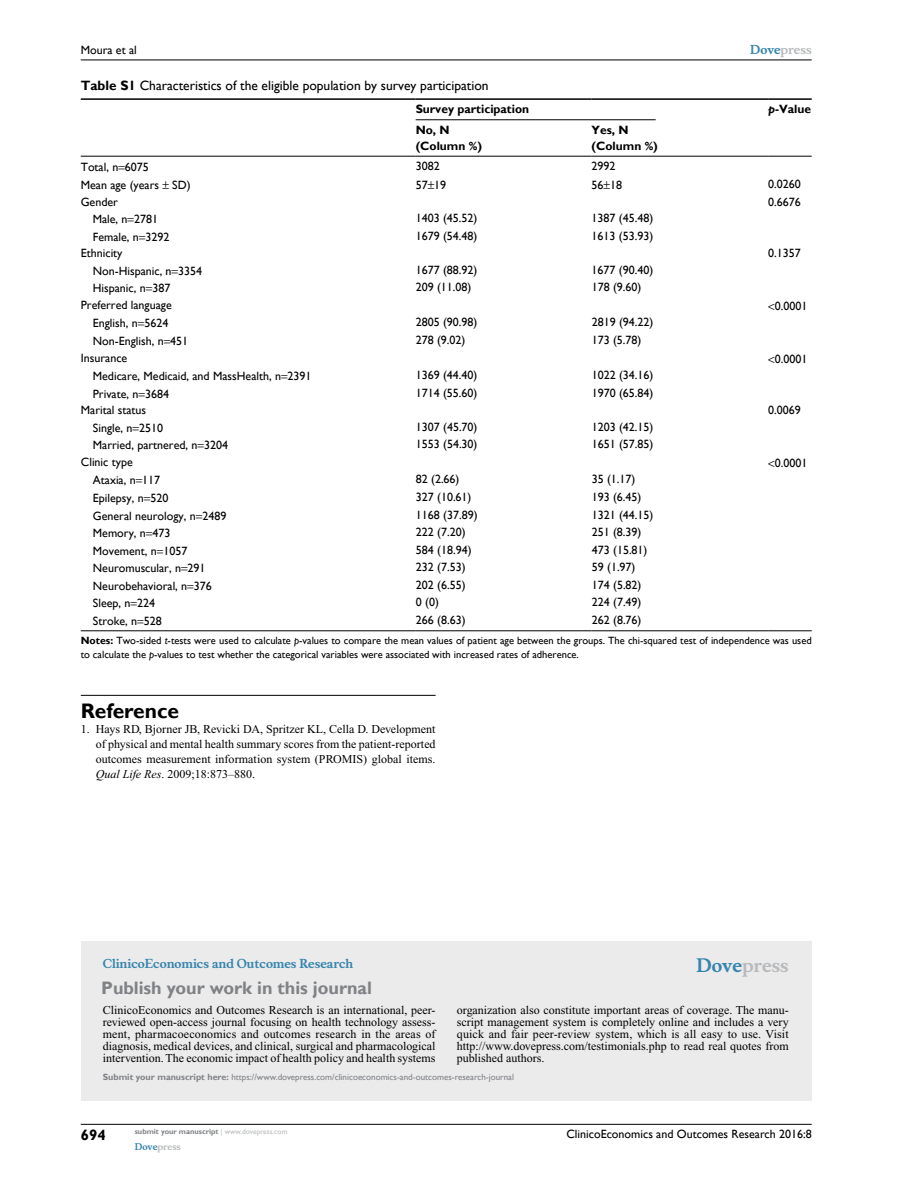
<style>
.page{position:relative;width:918px;height:1188px;background:#fff}
.page>*{position:absolute;margin:0;border:0;box-sizing:border-box;transform-origin:0 0}
.t1{font:700 21px "Gill Sans";color:#000}
.t2{font:700 18px "Gill Sans";color:#808285}
.t3{font:700 18px "Musee";color:#b8babc}
.t4{font:700 15px "Gill Sans";color:#000}
.t5{font:13.5px "Gill Sans";color:#000}
.t6{font:12px "Gill Sans";color:#000}
.t7{font:12px/12px "Times New Roman";color:#000;text-align:justify}
.t8{font:700 12px/16.5px "Gill Sans";color:#000}
.t9{font:700 12px "Musee";color:#3785ad}
.t10{font:700 12px "Musee";color:#b8babc}
.t11{font:10.5px/13.5px "Gill Sans";color:#000}
.t12{font:9px "Gill Sans";color:#808285}
.t13{font:700 9px "Musee";color:#b8babc}
.t14{font:700 7.5px "Gill Sans";color:#808285}
.s1{color:#3785ad}
.s2{font-weight:700}
.s3{font-style:italic}
.s4{font-weight:400;color:#b8babc}
</style>
<div class="page">
<div style="left:81px;top:941px;width:731px;height:159px;background:#ebebec"></div>
<hr style="left:81px;top:1124px;width:731px;height:1px;background:#000">
<hr style="left:81px;top:60px;width:731px;height:1px;background:#000">
<hr style="left:81px;top:630px;width:335px;height:1px;background:#000">
<hr style="left:416px;top:630px;width:176px;height:1px;background:#000">
<hr style="left:592px;top:630px;width:176px;height:1px;background:#000">
<hr style="left:768px;top:630px;width:44px;height:1px;background:#000">
<hr style="left:416px;top:98px;width:176px;height:2px;background:#000">
<hr style="left:592px;top:98px;width:176px;height:2px;background:#000">
<hr style="left:81px;top:98px;width:335px;height:2px;background:#000">
<hr style="left:768px;top:98px;width:44px;height:2px;background:#000">
<hr style="left:81px;top:156px;width:335px;height:1px;background:#000">
<hr style="left:768px;top:156px;width:44px;height:1px;background:#000">
<hr style="left:416px;top:156px;width:176px;height:1px;background:#000">
<hr style="left:592px;top:156px;width:176px;height:1px;background:#000">
<hr style="left:416px;top:119px;width:240px;height:1px;background:#000">
<hr style="left:81px;top:695px;width:355px;height:1px;background:#000">
<p class="t10" style="left:750px;top:43px;width:63px"><span class="s1">Dove</span>press</p>
<p class="t6" style="left:81px;top:43px;width:58px">Moura et al</p>
<p class="t5" style="left:81px;top:78px;width:409px"><span class="s2">Table S1</span> Characteristics of the eligible population by survey participation</p>
<p class="t8" style="left:416px;top:101px;width:115px">Survey participation</p>
<p class="t8" style="left:768px;top:101px;width:44px"><span class="s3">p</span>-Value</p>
<p class="t8" style="left:416px;top:122px;width:68px">No, N (Column %)</p>
<p class="t8" style="left:592px;top:122px;width:68px">Yes, N (Column %)</p>
<p class="t6" style="left:81px;top:160px;width:70px">Total, n 6075</p>
<p class="t6" style="left:416px;top:159px;width:25px">3082</p>
<p class="t6" style="left:592px;top:159px;width:25px">2992</p>
<p class="t6" style="left:81px;top:178px;width:111px">Mean age (years SD)</p>
<p class="t6" style="left:416px;top:178px;width:32px">57 19</p>
<p class="t6" style="left:592px;top:178px;width:32px">56 18</p>
<p class="t6" style="left:768px;top:177px;width:34px">0.0260</p>
<p class="t6" style="left:81px;top:195px;width:39px">Gender</p>
<p class="t6" style="left:768px;top:195px;width:34px">0.6676</p>
<p class="t6" style="left:93px;top:212px;width:67px">Male, n 2781</p>
<p class="t6" style="left:416px;top:211px;width:63px">1403 (45.52)</p>
<p class="t6" style="left:592px;top:211px;width:63px">1387 (45.48)</p>
<p class="t6" style="left:93px;top:230px;width:78px">Female, n 3292</p>
<p class="t6" style="left:416px;top:229px;width:63px">1679 (54.48)</p>
<p class="t6" style="left:592px;top:229px;width:63px">1613 (53.93)</p>
<p class="t6" style="left:81px;top:246px;width:43px">Ethnicity</p>
<p class="t6" style="left:768px;top:246px;width:34px">0.1357</p>
<p class="t6" style="left:93px;top:264px;width:111px">Non-Hispanic, n 3354</p>
<p class="t6" style="left:416px;top:263px;width:63px">1677 (88.92)</p>
<p class="t6" style="left:592px;top:263px;width:63px">1677 (90.40)</p>
<p class="t6" style="left:93px;top:281px;width:79px">Hispanic, n 387</p>
<p class="t6" style="left:416px;top:280px;width:57px">209 (11.08)</p>
<p class="t6" style="left:592px;top:280px;width:51px">178 (9.60)</p>
<p class="t6" style="left:81px;top:298px;width:92px">Preferred language</p>
<p class="t6" style="left:775px;top:299px;width:34px">0.0001</p>
<p class="t6" style="left:93px;top:316px;width:77px">English, n 5624</p>
<p class="t6" style="left:416px;top:315px;width:63px">2805 (90.98)</p>
<p class="t6" style="left:592px;top:315px;width:63px">2819 (94.22)</p>
<p class="t6" style="left:93px;top:334px;width:97px">Non-English, n 451</p>
<p class="t6" style="left:416px;top:333px;width:51px">278 (9.02)</p>
<p class="t6" style="left:592px;top:333px;width:51px">173 (5.78)</p>
<p class="t6" style="left:81px;top:351px;width:48px">Insurance</p>
<p class="t6" style="left:775px;top:352px;width:34px">0.0001</p>
<p class="t6" style="left:93px;top:369px;width:220px">Medicare, Medicaid, and MassHealth, n 2391</p>
<p class="t6" style="left:416px;top:368px;width:63px">1369 (44.40)</p>
<p class="t6" style="left:592px;top:368px;width:63px">1022 (34.16)</p>
<p class="t6" style="left:93px;top:387px;width:78px">Private, n 3684</p>
<p class="t6" style="left:416px;top:386px;width:63px">1714 (55.60)</p>
<p class="t6" style="left:592px;top:386px;width:63px">1970 (65.84)</p>
<p class="t6" style="left:81px;top:403px;width:67px">Marital status</p>
<p class="t6" style="left:768px;top:403px;width:34px">0.0069</p>
<p class="t6" style="left:93px;top:421px;width:72px">Single, n 2510</p>
<p class="t6" style="left:416px;top:420px;width:63px">1307 (45.70)</p>
<p class="t6" style="left:592px;top:420px;width:63px">1203 (42.15)</p>
<p class="t6" style="left:93px;top:438px;width:137px">Married, partnered, n 3204</p>
<p class="t6" style="left:416px;top:437px;width:63px">1553 (54.30)</p>
<p class="t6" style="left:592px;top:437px;width:63px">1651 (57.85)</p>
<p class="t6" style="left:81px;top:455px;width:53px">Clinic type</p>
<p class="t6" style="left:775px;top:456px;width:34px">0.0001</p>
<p class="t6" style="left:93px;top:473px;width:69px">Ataxia, n 117</p>
<p class="t6" style="left:416px;top:472px;width:45px">82 (2.66)</p>
<p class="t6" style="left:592px;top:472px;width:45px">35 (1.17)</p>
<p class="t6" style="left:93px;top:491px;width:77px">Epilepsy, n 520</p>
<p class="t6" style="left:416px;top:490px;width:57px">327 (10.61)</p>
<p class="t6" style="left:592px;top:490px;width:51px">193 (6.45)</p>
<p class="t6" style="left:93px;top:509px;width:135px">General neurology, n 2489</p>
<p class="t6" style="left:416px;top:508px;width:63px">1168 (37.89)</p>
<p class="t6" style="left:592px;top:508px;width:63px">1321 (44.15)</p>
<p class="t6" style="left:93px;top:526px;width:79px">Memory, n 473</p>
<p class="t6" style="left:416px;top:525px;width:51px">222 (7.20)</p>
<p class="t6" style="left:592px;top:525px;width:51px">251 (8.39)</p>
<p class="t6" style="left:93px;top:544px;width:96px">Movement, n 1057</p>
<p class="t6" style="left:416px;top:543px;width:57px">584 (18.94)</p>
<p class="t6" style="left:592px;top:543px;width:57px">473 (15.81)</p>
<p class="t6" style="left:93px;top:561px;width:114px">Neuromuscular, n 291</p>
<p class="t6" style="left:416px;top:560px;width:51px">232 (7.53)</p>
<p class="t6" style="left:592px;top:560px;width:45px">59 (1.97)</p>
<p class="t6" style="left:93px;top:579px;width:120px">Neurobehavioral, n 376</p>
<p class="t6" style="left:416px;top:578px;width:51px">202 (6.55)</p>
<p class="t6" style="left:592px;top:578px;width:51px">174 (5.82)</p>
<p class="t6" style="left:93px;top:596px;width:64px">Sleep, n 224</p>
<p class="t6" style="left:416px;top:595px;width:25px">0 (0)</p>
<p class="t6" style="left:592px;top:595px;width:51px">224 (7.49)</p>
<p class="t6" style="left:93px;top:614px;width:70px">Stroke, n 528</p>
<p class="t6" style="left:416px;top:613px;width:51px">266 (8.63)</p>
<p class="t6" style="left:592px;top:613px;width:51px">262 (8.76)</p>
<p class="t11" style="left:81px;top:634px;width:732px"><span class="s2">Notes:</span> Two-sided <span class="s3">t</span>-tests were used to calculate <span class="s3">p</span>-values to compare the mean values of patient age between the groups. The chi-squared test of independence was used to calculate the <span class="s3">p</span>-values to test whether the categorical variables were associated with increased rates of adherence.</p>
<h1 class="t1" style="left:81px;top:699px;width:100px">Reference</h1>
<p class="t7" style="left:96px;top:722px;width:341px;line-height:15px;text-indent:-15px">1. Hays RD, Bjorner JB, Revicki DA, Spritzer KL, Cella D. Development of physical and mental health summary scores from the patient-reported outcomes measurement information system (PROMIS) global items.<br><span class="s3">Qual Life Res</span>. 2009;18:873–880.</p>
<p class="t9" style="left:103px;top:956px;width:252px">ClinicoEconomics and Outcomes Research</p>
<h2 class="t2" style="left:101px;top:977px;width:272px">Publish your work in this journal</h2>
<h2 class="t3" style="left:697px;top:955px;width:94px"><span class="s1">Dove</span>press</h2>
<p class="t7" style="left:103px;top:1004px;width:334px">ClinicoEconomics and Outcomes Research is an international, peer&shy;reviewed open-access journal focusing on health technology assess&shy;ment, pharmacoeconomics and outcomes research in the areas of diagnosis, medical devices, and clinical, surgical and pharmacological intervention. The economic impact of health policy and health systems</p>
<p class="t7" style="left:457px;top:1004px;width:333px">organization also constitute important areas of coverage. The manu&shy;script management system is completely online and includes a very quick and fair peer-review system, which is all easy to use. Visit http://www.dovepress.com/testimonials.php to read real quotes from published authors.</p>
<p class="t12" style="left:103px;top:1072px;width:413px"><span class="s2">Submit your manuscript here:</span> https://www.dovepress.com/clinicoeconomics-and-outcomes-research-journal</p>
<p class="t4" style="left:81px;top:1126px;width:26px">694</p>
<p class="t14" style="left:135px;top:1127px;width:154px">submit your manuscript <span class="s4">| www.dovepress.com</span></p>
<p class="t13" style="left:135px;top:1141px;width:48px"><span class="s1">Dove</span>press</p>
<p class="t6" style="left:566px;top:1127px;width:247px">ClinicoEconomics and Outcomes Research 2016:8</p>
</div>
